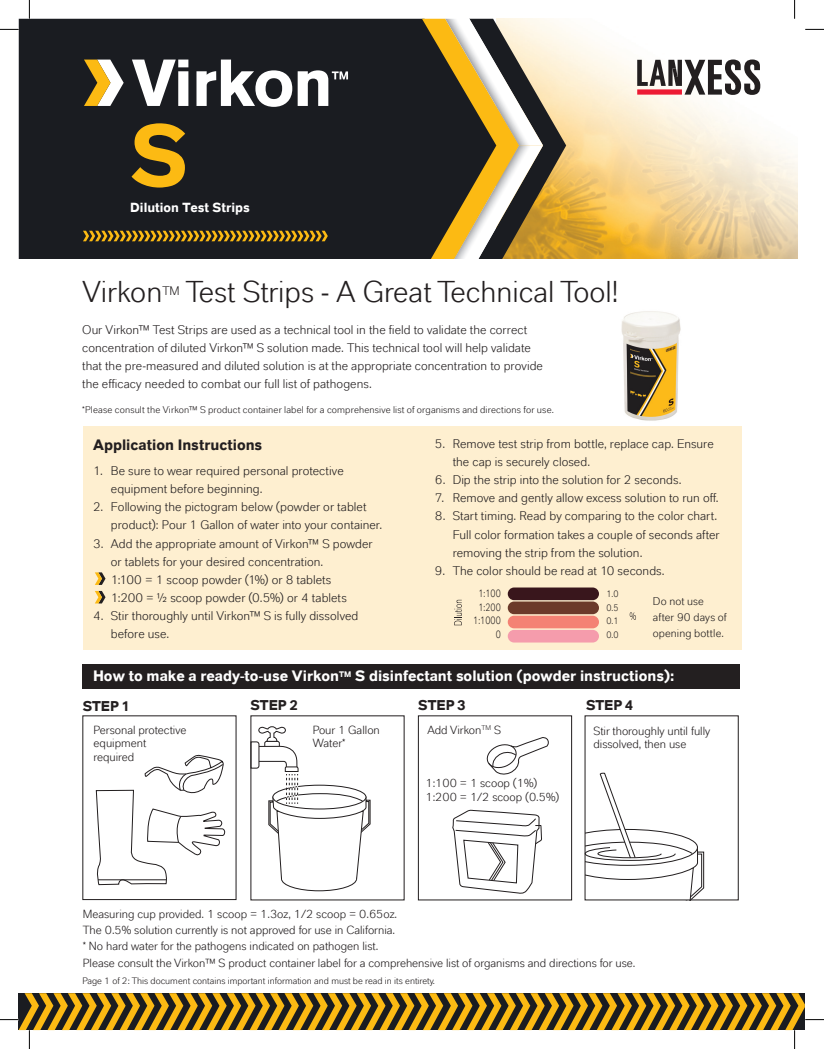
<style>
.page{position:relative;width:824px;height:1049px;background:#fff}
.page>*{position:absolute;margin:0;border:0;box-sizing:border-box;transform-origin:0 0}
.t1{font:30px "Lanxess";color:#231f20}
.t2{font:700 15px "Lanxess";color:#fff}
.t3{font:700 15px "Lanxess";color:#231f20}
.t4{font:700 14.12px "Lanxess";color:#231f20}
.t5{font:13.12px "Lanxess Bd";color:#fff}
.t6{font:12.5px/18.1px "Lanxess";letter-spacing:.005em;color:#231f20}
.t7{font:12.38px "Lanxess";color:#231f20}
.t8{font:11.75px/13.8px "Lanxess";color:#231f20}
.t9{font:11.12px/15.9px "Lanxess";letter-spacing:.01em;color:#231f20}
.t10{font:10.75px/13.4px "Lanxess Cond V1";color:#231f20;text-align:right}
.t11{font:9.75px "Lanxess";letter-spacing:.015em;color:#231f20}
.t12{font:9.5px/13.4px "Lanxess Cond V1";color:#231f20;text-align:justify;scale:1.13 1}
.t13{font:9.38px "Lanxess";color:#231f20}
</style>
<div class="page">
<div style="left:83px;top:427px;width:658px;height:223px;background:#feefd0"></div>
<img style="left:566px;top:31px;width:231px;height:228px">
<img style="left:797px;top:161px;width:1px;height:98px">
<div style="left:19px;top:19px;width:403px;height:240px;background:#1a1c21"></div>
<svg style="left:422px;top:19px;width:144px;height:240px;background:#8e7d58"></svg>
<svg style="left:131px;top:123px;width:54px;height:65px;background:#967319"></svg>
<svg style="left:132px;top:60px;width:56px;height:46px"></svg>
<svg style="left:196px;top:60px;width:96px;height:47px"></svg>
<svg style="left:298px;top:70px;width:50px;height:36px"></svg>
<svg style="left:84px;top:60px;width:40px;height:46px"></svg>
<svg style="left:637px;top:59px;width:123px;height:36px"></svg>
<svg style="left:83px;top:231px;width:245px;height:10px;background:#8a6a19"></svg>
<svg style="left:95px;top:572px;width:10px;height:13px"></svg>
<svg style="left:95px;top:591px;width:10px;height:12px"></svg>
<svg style="left:452px;top:809px;width:90px;height:92px"></svg>
<svg style="left:486px;top:737px;width:63px;height:38px"></svg>
<svg style="left:250px;top:726px;width:121px;height:175px"></svg>
<svg style="left:95px;top:754px;width:130px;height:147px"></svg>
<div style="left:418px;top:715px;width:154px;height:185px;border:1px solid #231f20"></div>
<div style="left:82px;top:664px;width:658px;height:25px;background:#231f20"></div>
<svg style="left:586px;top:772px;width:118px;height:126px"></svg>
<div style="left:508px;top:587px;width:91px;height:13px;background:#39161c;border-radius:6px"></div>
<div style="left:508px;top:601px;width:91px;height:13px;background:#6b3a2a;border-radius:6px"></div>
<div style="left:508px;top:616px;width:91px;height:12px;background:#f48274;border-radius:6px"></div>
<div style="left:508px;top:630px;width:91px;height:12px;background:#f59cac;border-radius:6px"></div>
<svg style="left:630px;top:612px;width:6px;height:8px"></svg>
<svg style="left:454px;top:600px;width:8px;height:25px"></svg>
<img style="left:621px;top:311px;width:60px;height:110px">
<svg style="left:0;top:29px;width:19px;height:1px"></svg>
<svg style="left:805px;top:29px;width:19px;height:1px"></svg>
<svg style="left:29px;top:0;width:1px;height:19px"></svg>
<svg style="left:794px;top:0;width:1px;height:19px"></svg>
<svg style="left:0;top:993px;width:824px;height:56px"></svg>
<p class="t5" style="left:130px;top:198px;width:121px">Dilution Test Strips</p>
<h1 class="t1" style="left:83px;top:273px;width:81px">Virkon</h1>
<p class="t7" style="left:162px;top:283px;width:19px">TM</p>
<h1 class="t1" style="left:186px;top:273px;width:434px">Test Strips - A Great Technical Tool!</h1>
<p class="t6" style="left:82px;top:320px;width:462px">Our Virkon™ Test Strips are used as a technical tool in the field to validate the correct concentration of diluted Virkon™ S solution made. This technical tool will help validate that the pre-measured and diluted solution is at the appropriate concentration to provide the efficacy needed to combat our full list of pathogens.</p>
<p class="t11" style="left:82px;top:403px;width:473px">*Please consult the Virkon™ S product container label for a comprehensive list of organisms and directions for use.</p>
<p class="t3" style="left:93px;top:434px;width:171px">Application Instructions</p>
<p class="t6" style="left:111px;top:461px;width:234px;text-indent:-18px">1. Be sure to wear required personal protective equipment before beginning.</p>
<p class="t6" style="left:111px;top:497px;width:273px;text-indent:-18px">2. Following the pictogram below (powder or tablet product): Pour 1 Gallon of water into your container.</p>
<p class="t6" style="left:111px;top:534px;width:263px;text-indent:-18px">3. Add the appropriate amount of Virkon™ S powder or tablets for your desired concentration.<br>1:100 = 1 scoop powder (1%) or 8 tablets<br>1:200 = ½ scoop powder (0.5%) or 4 tablets</p>
<p class="t6" style="left:111px;top:606px;width:249px;text-indent:-18px">4. Stir thoroughly until Virkon™ S is fully dissolved before use.</p>
<p class="t6" style="left:453px;top:434px;width:263px;text-indent:-18px">5. Remove test strip from bottle, replace cap. Ensure the cap is securely closed.</p>
<p class="t6" style="left:435px;top:470px;width:248px">6. Dip the strip into the solution for 2 seconds.</p>
<p class="t6" style="left:435px;top:488px;width:285px">7. Remove and gently allow excess solution to run off.</p>
<p class="t6" style="left:453px;top:507px;width:268px;text-indent:-18px">8. Start timing. Read by comparing to the color chart.<br>Full color formation takes a couple of seconds after removing the strip from the solution.</p>
<p class="t6" style="left:435px;top:561px;width:231px">9. The color should be read at 10 seconds.</p>
<p class="t10" style="left:473px;top:587px;width:29px">1:100<br>1:200<br>1:1000<br>0</p>
<p class="t9" style="left:653px;top:593px;width:75px">Do not use after 90 days of opening bottle.</p>
<p class="t12" style="left:606px;top:587px;width:12px">1.0<br>0.5<br>0.1<br>0.0</p>
<p class="t2" style="left:93px;top:665px;width:583px">How to make a ready-to-use Virkon<sup>TM</sup> S disinfectant solution (powder instructions):</p>
<p class="t4" style="left:83px;top:696px;width:49px">STEP 1</p>
<p class="t4" style="left:250px;top:695px;width:49px">STEP 2</p>
<p class="t4" style="left:418px;top:695px;width:49px">STEP 3</p>
<p class="t8" style="left:94px;top:722px;width:94px">Personal protective equipment required</p>
<p class="t8" style="left:313px;top:722px;width:69px">Pour 1 Gallon<br>Water*</p>
<p class="t8" style="left:427px;top:722px;width:75px">Add Virkon<sup>TM</sup> S</p>
<p class="t8" style="left:425px;top:775px;width:136px">1:100 = 1 scoop (1%)<br>1:200 = 1/2 scoop (0.5%)</p>
<p class="t4" style="left:586px;top:695px;width:49px">STEP 4</p>
<p class="t8" style="left:593px;top:723px;width:118px">Stir thoroughly until fully dissolved, then use</p>
<p class="t8" style="left:83px;top:905px;width:554px;line-height:16.2px">Measuring cup provided. 1 scoop = 1.3oz, 1/2 scoop = 0.65oz.<br>The 0.5% solution currently is not approved for use in California.<br>* No hard water for the pathogens indicated on pathogen list.<br>Please consult the Virkon™ S product container label for a comprehensive list of organisms and directions for use.</p>
<p class="t13" style="left:82px;top:975px;width:354px">Page 1 of 2: This document contains important information and must be read in its entirety.</p>
</div>
